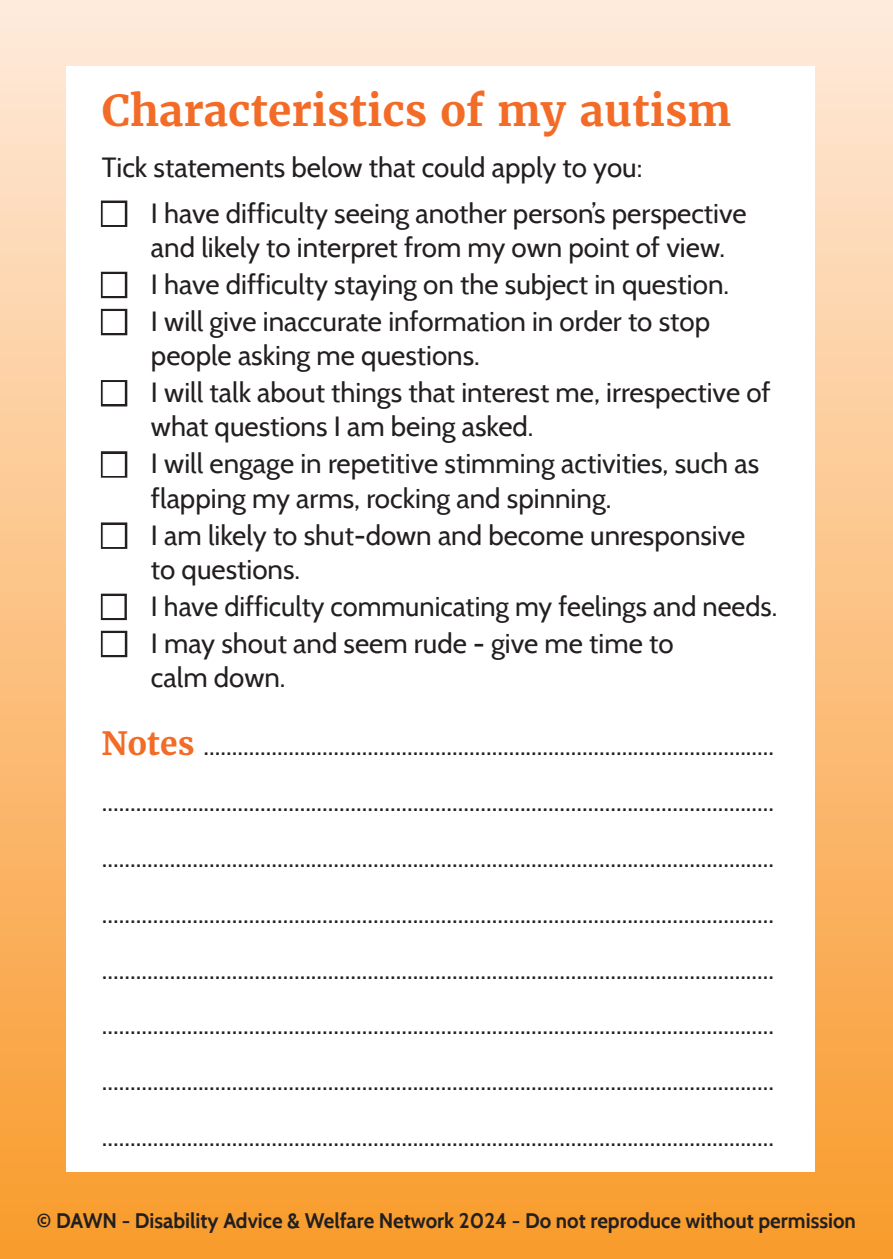
<style>
.page{position:relative;width:893px;height:1259px;background:#fff}
.page>*{position:absolute;margin:0;border:0;box-sizing:border-box;transform-origin:0 0}
.t1{font:700 42.6px "Merriweather";color:#f36c27}
.t2{font:27.6px/55.8px "Cabin";color:#231f20}
.t3{font:700 21px "Cabin";color:#231f20}
.s1{font-family:"Merriweather";font-weight:700;font-size:31.8px;color:#f36c27}
</style>
<div class="page">
<div style="left:0;top:0;width:893px;height:1259px;background:linear-gradient(to bottom,#ffeadb,#f99c2e)"></div>
<div style="left:66px;top:66px;width:748px;height:1106px;background:#fff"></div>
<h1 class="t1" style="left:102px;top:83px;width:631px">Characteristics of my autism</h1>
<p class="t2" style="left:102px;top:139px;width:542px">Tick statements below that could apply to you:</p>
<p class="t2" style="left:151px;top:196px;width:597px;line-height:34.2px;text-indent:-49px">■ I have difficulty seeing another person’s perspective and likely to interpret from my own point of view.</p>
<p class="t2" style="left:102px;top:256px;width:629px">■ I have difficulty staying on the subject in question.</p>
<p class="t2" style="left:151px;top:304px;width:561px;line-height:34.2px;text-indent:-49px">■ I will give inaccurate information in order to stop people asking me questions.</p>
<p class="t2" style="left:151px;top:375px;width:621px;line-height:34.2px;text-indent:-49px">■ I will talk about things that interest me, irrespective of what questions I am being asked.</p>
<p class="t2" style="left:151px;top:446px;width:610px;line-height:34.2px;text-indent:-49px">■ I will engage in repetitive stimming activities, such as flapping my arms, rocking and spinning.</p>
<p class="t2" style="left:151px;top:518px;width:596px;line-height:34.2px;text-indent:-49px">■ I am likely to shut-down and become unresponsive to questions.</p>
<p class="t2" style="left:102px;top:578px;width:677px">■ I have difficulty communicating my feelings and needs.</p>
<p class="t2" style="left:151px;top:626px;width:524px;line-height:34.2px;text-indent:-49px">■ I may shout and seem rude - give me time to calm down.</p>
<p class="t2" style="left:102px;top:717px;width:674px;text-align:justify"><span class="s1">Notes</span> ..................................................................................................... ....................................................................................................................... ....................................................................................................................... ....................................................................................................................... ....................................................................................................................... ....................................................................................................................... ....................................................................................................................... .......................................................................................................................</p>
<p class="t3" style="left:37px;top:1208px;width:820px">© DAWN - Disability Advice &amp; Welfare Network 2024 - Do not reproduce without permission</p>
</div>
